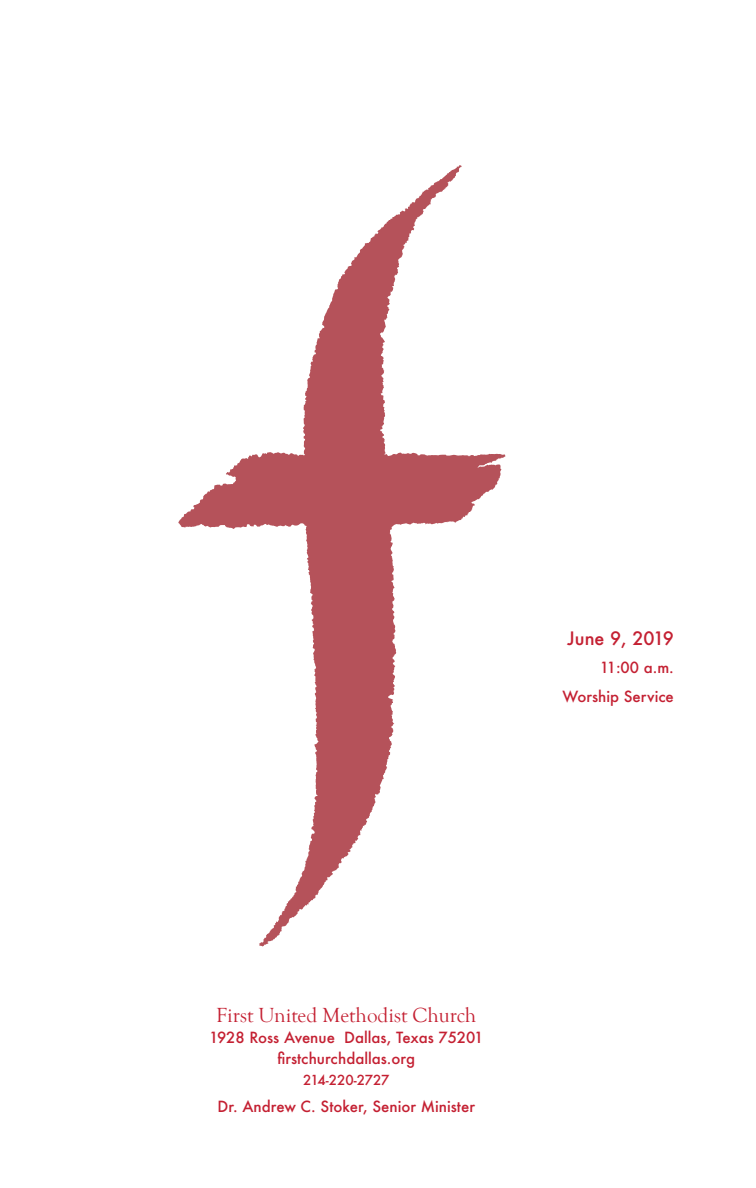
<style>
.page{position:relative;width:756px;height:1188px;background:#fff}
.page>*{position:absolute;margin:0;border:0;box-sizing:border-box;transform-origin:0 0}
.t1{font:21px "Goudy Old Style T";color:#c42032}
.t2{font:500 18px "Futura";color:#c42032}
.t3{font:500 15px "Futura";color:#c42032}
.t4{font:500 13.5px "Futura";letter-spacing:-.025em;color:#c42032}
</style>
<div class="page">
<svg style="left:178px;top:165px;width:327px;height:781px"></svg>
<p class="t2" style="left:568px;top:626px;width:108px">June 9, 2019</p>
<p class="t3" style="left:600px;top:657px;width:76px">11:00 a.m.</p>
<p class="t3" style="left:563px;top:686px;width:113px">Worship Service</p>
<p class="t1" style="left:216px;top:1003px;width:262px">First United Methodist Church</p>
<p class="t3" style="left:209px;top:1027px;width:276px">1928 Ross Avenue Dallas, Texas 75201</p>
<p class="t3" style="left:277px;top:1048px;width:139px">firstchurchdallas.org</p>
<p class="t4" style="left:303px;top:1070px;width:88px">214-220-2727</p>
<p class="t3" style="left:218px;top:1096px;width:259px">Dr. Andrew C. Stoker, Senior Minister</p>
</div>
